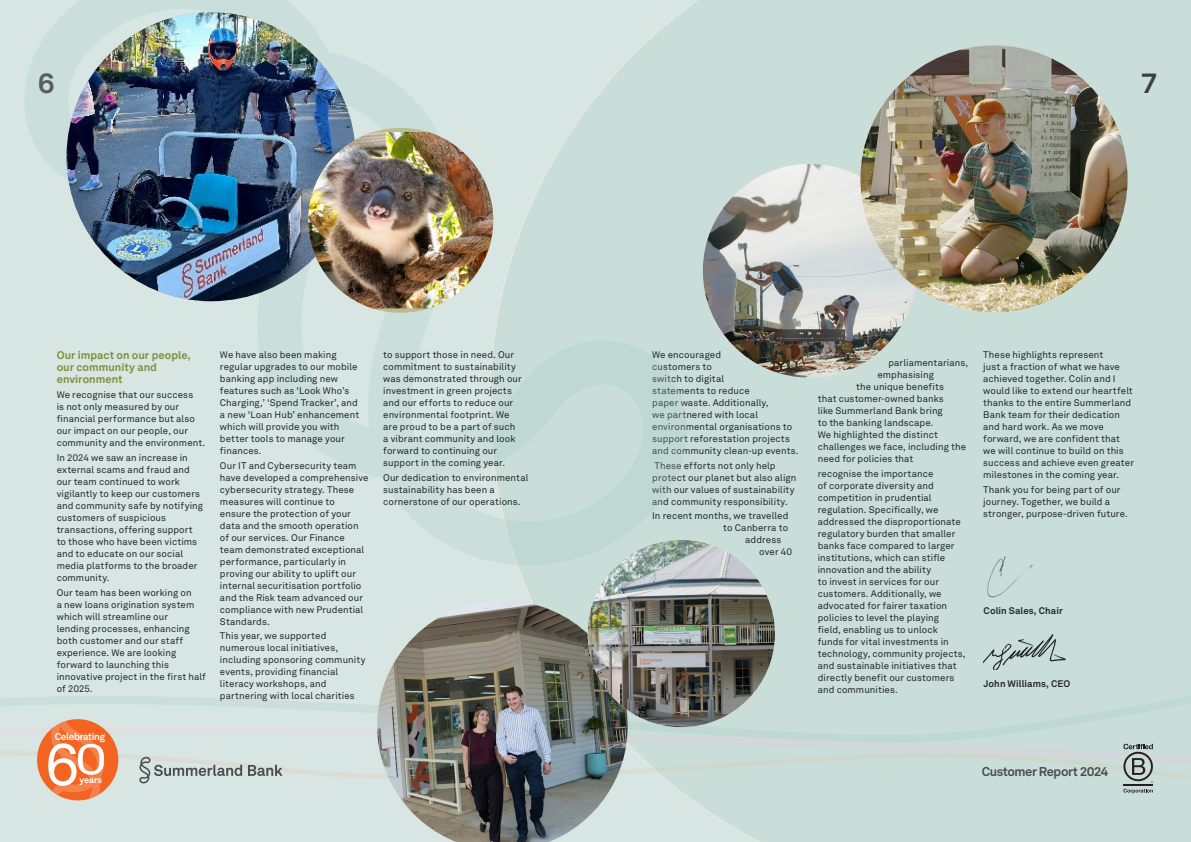
<style>
.page{position:relative;width:1191px;height:842px;background:#d7e6e3}
.page>*{position:absolute;margin:0;border:0;box-sizing:border-box;transform-origin:0 0}
.t1{font:58.9px "Akkurat LL";color:#fff}
.t2{font:42.9px "Akkurat LL";color:#fff;scale:1.25 1}
.t3{font:700 28px "Akkurat LL";color:#3e3e3f}
.t4{font:700 12.7px "Akkurat LL";letter-spacing:-.03em;color:#4b4c4d}
.t5{font:700 11px/12px "Akkurat LL";color:#818d3a}
.t6{font:700 9.8px "Akkurat LL";letter-spacing:-.03em;color:#fff}
.Body{font:9.5px/12px "Akkurat LL";letter-spacing:.01em;color:#242729}
.Body-2{font:700 9.5px "Akkurat LL";letter-spacing:.005em;color:#242729}
.t7{font:700 8.9px "Akkurat LL";letter-spacing:-.005em;color:#fff}
</style>
<div class="page">
<div style="left:518px;top:0;width:673px;height:842px;background:#c9ded9"></div>
<svg style="left:0;top:690px;width:1191px;height:34px"></svg>
<svg style="left:37px;top:765px;width:1154px;height:19px"></svg>
<svg style="left:0;top:724px;width:1191px;height:41px"></svg>
<img style="left:983px;top:555px;width:51px;height:43px">
<img style="left:983px;top:633px;width:85px;height:37px">
<img style="left:377px;top:600px;width:251px;height:242px">
<img style="left:588px;top:540px;width:187px;height:187px;border-radius:94px">
<div style="left:37px;top:719px;width:81px;height:81px;background:#f36421;border-radius:50%"></div>
<svg style="left:49px;top:719px;width:56px;height:81px"></svg>
<svg style="left:248px;top:765px;width:34px;height:11px"></svg>
<svg style="left:139px;top:757px;width:103px;height:26px"></svg>
<svg style="left:25px;top:0;width:673px;height:566px"></svg>
<hr style="left:1123px;top:784px;width:29px;height:2px;background:#231f20">
<svg style="left:1123px;top:744px;width:29px;height:39px"></svg>
<svg style="left:1123px;top:789px;width:29px;height:4px"></svg>
<img style="left:67px;top:12px;width:288px;height:289px;border-radius:144px">
<img style="left:703px;top:164px;width:213px;height:214px;border-radius:107px">
<img style="left:860px;top:45px;width:267px;height:267px;border-radius:134px">
<img style="left:308px;top:132px;width:185px;height:176px">
<h1 class="t3" style="left:38px;top:62px;width:19px">6</h1>
<h1 class="t3" style="left:1141px;top:62px;width:17px">7</h1>
<h3 class="t5" style="left:57px;top:349px;width:136px">Our impact on our people, our community and environment</h3>
<p class="Body" style="left:57px;top:388px;width:150px">We recognise that our success<br>is not only measured by our financial performance but also our impact on our people, our community and the environment.</p>
<p class="Body" style="left:57px;top:451px;width:148px">In 2024 we saw an increase in external scams and fraud and our team continued to work vigilantly to keep our customers and community safe by notifying customers of suspicious transactions, offering support to those who have been victims and to educate on our social media platforms to the broader community.</p>
<p class="Body" style="left:57px;top:586px;width:151px">Our team has been working on<br>a new loans origination system which will streamline our<br>lending processes, enhancing both customer and our staff experience. We are looking forward to launching this innovative project in the first half of 2025.</p>
<p class="t6" style="left:55px;top:728px;width:52px">Celebrating</p>
<p class="t1" style="left:45px;top:720px;width:36px">6</p>
<p class="t2" style="left:75px;top:727px;width:28px">0</p>
<p class="t7" style="left:79px;top:773px;width:24px">years</p>
<p class="Body" style="left:220px;top:348px;width:141px">We have also been making regular upgrades to our mobile banking app including new features such as ‘Look Who’s<br>Charging,’ ‘Spend Tracker’, and a new ‘Loan Hub’ enhancement which will provide you with better tools to manage your finances.</p>
<p class="Body" style="left:220px;top:459px;width:150px">Our IT and Cybersecurity team have developed a comprehensive cybersecurity strategy. These measures will continue to<br>ensure the protection of your data and the smooth operation of our services. Our Finance team demonstrated exceptional performance, particularly in proving our ability to uplift our internal securitisation portfolio and the Risk team advanced our compliance with new Prudential<br>Standards.</p>
<p class="Body" style="left:220px;top:630px;width:147px">This year, we supported numerous local initiatives, including sponsoring community events, providing financial literacy workshops, and partnering with local charities</p>
<p class="Body" style="left:383px;top:348px;width:140px">to support those in need. Our commitment to sustainability was demonstrated through our investment in green projects and our efforts to reduce our environmental footprint. We are proud to be a part of such a vibrant community and look forward to continuing our support in the coming year.</p>
<p class="Body" style="left:383px;top:471px;width:147px">Our dedication to environmental sustainability has been a cornerstone of our operations.</p>
<p class="Body" style="left:652px;top:348px;width:148px">We encouraged<br>customers to<br>switch to digital<br>statements to reduce<br>paper waste. Additionally,<br>we partnered with local environmental organisations to support reforestation projects and community clean-up events.</p>
<p class="Body" style="left:652px;top:459px;width:146px">These efforts not only help protect our planet but also align with our values of sustainability and community responsibility.</p>
<p class="Body" style="left:652px;top:510px;width:138px">In recent months, we travelled</p>
<p class="Body" style="left:723px;top:522px;width:66px">to Canberra to</p>
<p class="Body" style="left:745px;top:534px;width:38px">address</p>
<p class="Body" style="left:759px;top:546px;width:35px">over 40</p>
<p class="Body" style="left:888px;top:356px;width:81px">parliamentarians,</p>
<p class="Body" style="left:877px;top:368px;width:58px">emphasising</p>
<p class="Body" style="left:856px;top:380px;width:89px">the unique benefits</p>
<p class="Body" style="left:817px;top:392px;width:127px">that customer-owned banks</p>
<p class="Body" style="left:817px;top:404px;width:127px">like Summerland Bank bring</p>
<p class="Body" style="left:817px;top:416px;width:117px">to the banking landscape.</p>
<p class="Body" style="left:817px;top:428px;width:122px">We highlighted the distinct</p>
<p class="Body" style="left:817px;top:440px;width:150px">challenges we face, including the</p>
<p class="Body" style="left:817px;top:452px;width:97px">need for policies that</p>
<p class="Body" style="left:817px;top:467px;width:149px">recognise the importance<br>of corporate diversity and competition in prudential regulation. Specifically, we addressed the disproportionate regulatory burden that smaller banks face compared to larger institutions, which can stifle innovation and the ability<br>to invest in services for our customers. Additionally, we advocated for fairer taxation policies to level the playing<br>field, enabling us to unlock funds for vital investments in technology, community projects, and sustainable initiatives that directly benefit our customers and communities.</p>
<p class="Body" style="left:983px;top:348px;width:152px">These highlights represent<br>just a fraction of what we have achieved together. Colin and I would like to extend our heartfelt thanks to the entire Summerland<br>Bank team for their dedication and hard work. As we move forward, we are confident that we will continue to build on this success and achieve even greater milestones in the coming year.</p>
<p class="Body" style="left:983px;top:483px;width:146px">Thank you for being part of our journey. Together, we build a stronger, purpose-driven future.</p>
<p class="Body-2" style="left:983px;top:604px;width:81px">Colin Sales, Chair</p>
<p class="Body-2" style="left:983px;top:677px;width:88px">John Williams, CEO</p>
<p class="t4" style="left:981px;top:761px;width:128px">Customer Report 2024</p>
</div>
